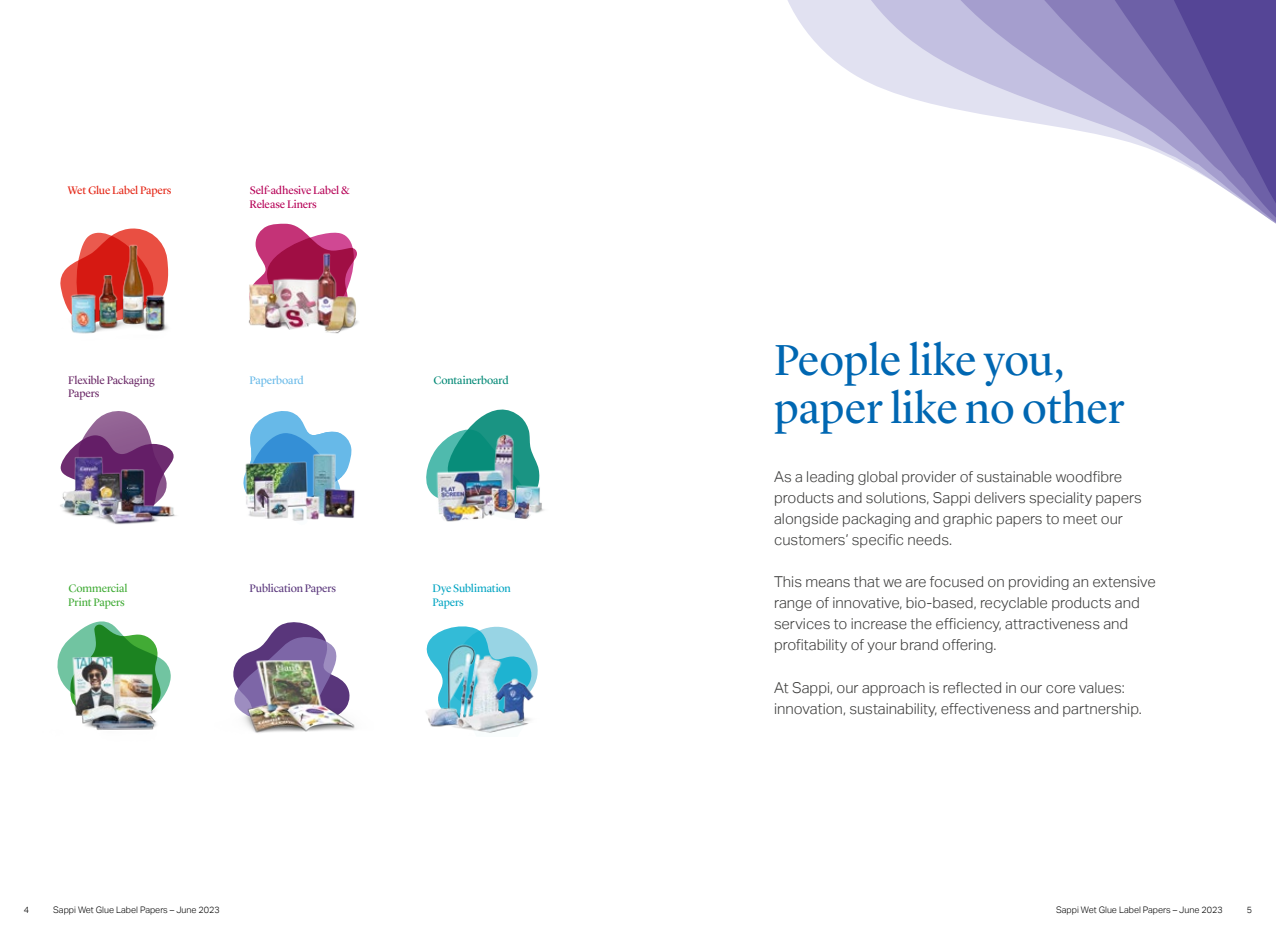
<style>
.page{position:relative;width:1276px;height:936px;background:#fff}
.page>*{position:absolute;margin:0;border:0;box-sizing:border-box;transform-origin:0 0}
.t1{font:45px/48px "Lyon Display";color:#0067b2}
.t2{font:300 15px/21px "Aktiv Grotesk";color:#3c3c3b}
.t3{font:11.4px/13.6px "Lyon Display";letter-spacing:-.01em;color:#b60056}
.t4{font:11.4px/13.6px "Lyon Display";letter-spacing:-.01em;color:#6a2866}
.t5{font:11.4px/13.6px "Lyon Display";letter-spacing:-.01em;color:#40ab35}
.t6{font:11.4px/13.6px "Lyon Display";letter-spacing:-.01em;color:#00a4c2}
.t7{font:11.4px "Lyon Display";letter-spacing:-.015em;color:#e42313}
.t8{font:11.4px "Lyon Display";letter-spacing:-.015em;color:#59367b}
.t9{font:11.4px "Lyon Display";letter-spacing:-.01em;color:#008875}
.t10{font:11.4px "Lyon Display";letter-spacing:-.01em;color:#67b9e8}
.t11{font:300 9px "Aktiv Grotesk";color:#000}
</style>
<div class="page">
<img style="left:60px;top:228px;width:109px;height:106px">
<svg style="left:258px;top:224px;width:86px;height:11px"></svg>
<img style="left:248px;top:235px;width:111px;height:99px">
<img style="left:60px;top:411px;width:116px;height:114px">
<img style="left:243px;top:411px;width:112px;height:110px">
<svg style="left:430px;top:626px;width:95px;height:13px"></svg>
<img style="left:426px;top:639px;width:112px;height:94px">
<img style="left:426px;top:409px;width:118px;height:113px">
<svg style="left:78px;top:621px;width:42px;height:11px"></svg>
<img style="left:57px;top:632px;width:114px;height:98px">
<img style="left:233px;top:622px;width:92px;height:111px">
<img style="left:325px;top:639px;width:30px;height:92px">
<svg style="left:809px;top:0;width:51px;height:78px;fill:#e1e1f1"></svg>
<svg style="left:860px;top:0;width:45px;height:96px;background:#dedeef"></svg>
<svg style="left:905px;top:0;width:36px;height:106px;background:#d4d3ea"></svg>
<svg style="left:941px;top:0;width:19px;height:110px;background:#cfcde7"></svg>
<svg style="left:960px;top:0;width:316px;height:224px"></svg>
<p class="t7" style="left:68px;top:181px;width:105px">Wet Glue Label Papers</p>
<p class="t3" style="left:249px;top:182px;width:102px">Self-adhesive Label &amp;<br>Release Liners</p>
<p class="t4" style="left:68px;top:372px;width:88px">Flexible Packaging<br>Papers</p>
<p class="t10" style="left:249px;top:371px;width:56px">Paperboard</p>
<p class="t5" style="left:68px;top:580px;width:61px">Commercial<br>Print Papers</p>
<p class="t8" style="left:249px;top:579px;width:88px">Publication Papers</p>
<p class="t9" style="left:433px;top:371px;width:77px">Containerboard</p>
<p class="t6" style="left:432px;top:580px;width:80px">Dye Sublimation<br>Papers</p>
<h1 class="t1" style="left:774px;top:332px;width:352px">People like you, paper like no other</h1>
<p class="t2" style="left:774px;top:466px;width:369px">As a leading global provider of sustainable woodfibre products and solutions, Sappi delivers speciality papers alongside packaging and graphic papers to meet our customers’ specific needs.</p>
<p class="t2" style="left:774px;top:571px;width:383px">This means that we are focused on providing an extensive range of innovative, bio-based, recyclable products and services to increase the efficiency, attractiveness and profitability of your brand offering.</p>
<p class="t2" style="left:774px;top:676px;width:369px">At Sappi, our approach is reflected in our core values: innovation, sustainability, effectiveness and partnership.</p>
<p class="t11" style="left:24px;top:904px;width:7px">4</p>
<p class="t11" style="left:53px;top:904px;width:168px">Sappi Wet Glue Label Papers – June 2023</p>
<p class="t11" style="left:1056px;top:904px;width:168px">Sappi Wet Glue Label Papers – June 2023</p>
<p class="t11" style="left:1246px;top:904px;width:7px">5</p>
</div>
